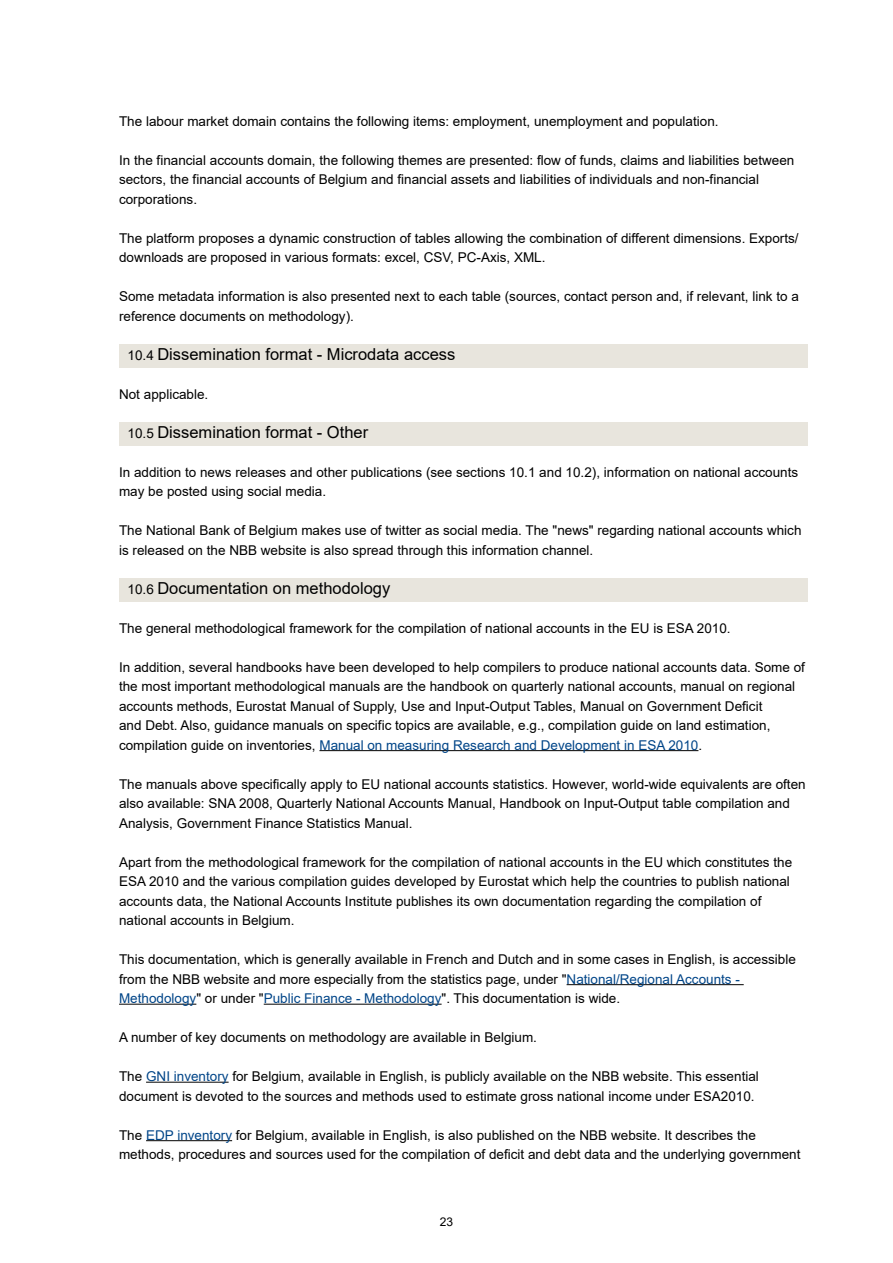
<style>
.page{position:relative;width:893px;height:1263px;background:#fff}
.page>*{position:absolute;margin:0;border:0;box-sizing:border-box;transform-origin:0 0}
.t1{font:16.5px "Arial";color:#000}
.t2{font:13.5px/19.5px "Arial";color:#000}
.t3{font:12px "Arial";color:#000}
.s1{font-size:13.5px}
.s2{color:#004588}
</style>
<div class="page">
<div style="left:119px;top:344px;width:689px;height:24px;background:#e8e5dd"></div>
<div style="left:119px;top:422px;width:689px;height:24px;background:#e8e5dd"></div>
<div style="left:119px;top:578px;width:689px;height:24px;background:#e8e5dd"></div>
<hr style="left:319px;top:750px;width:379px;height:1px;background:#000">
<hr style="left:567px;top:984px;width:177px;height:1px;background:#000">
<hr style="left:119px;top:1004px;width:77px;height:1px;background:#000">
<hr style="left:264px;top:1004px;width:178px;height:1px;background:#000">
<hr style="left:146px;top:1082px;width:83px;height:1px;background:#000">
<hr style="left:146px;top:1140px;width:86px;height:1px;background:#000">
<p class="t2" style="left:119px;top:111px;width:601px">The labour market domain contains the following items: employment, unemployment and population.</p>
<p class="t2" style="left:119px;top:150px;width:677px">In the financial accounts domain, the following themes are presented: flow of funds, claims and liabilities between sectors, the financial accounts of Belgium and financial assets and liabilities of individuals and non-financial corporations.</p>
<p class="t2" style="left:119px;top:228px;width:681px">The platform proposes a dynamic construction of tables allowing the combination of different dimensions. Exports/ downloads are proposed in various formats: excel, CSV, PC-Axis, XML.</p>
<p class="t2" style="left:119px;top:287px;width:681px">Some metadata information is also presented next to each table (sources, contact person and, if relevant, link to a reference documents on methodology).</p>
<p class="t1" style="left:128px;top:343px;width:329px"><span class="s1">10.4</span> Dissemination format - Microdata access</p>
<p class="t2" style="left:119px;top:384px;width:91px">Not applicable.</p>
<p class="t1" style="left:128px;top:421px;width:242px"><span class="s1">10.5</span> Dissemination format - Other</p>
<p class="t2" style="left:119px;top:462px;width:681px">In addition to news releases and other publications (see sections 10.1 and 10.2), information on national accounts may be posted using social media.</p>
<p class="t2" style="left:119px;top:521px;width:684px">The National Bank of Belgium makes use of twitter as social media. The "news" regarding national accounts which is released on the NBB website is also spread through this information channel.</p>
<p class="t1" style="left:128px;top:577px;width:264px"><span class="s1">10.6</span> Documentation on methodology</p>
<p class="t2" style="left:119px;top:618px;width:613px">The general methodological framework for the compilation of national accounts in the EU is ESA 2010.</p>
<p class="t2" style="left:119px;top:657px;width:687px">In addition, several handbooks have been developed to help compilers to produce national accounts data. Some of the most important methodological manuals are the handbook on quarterly national accounts, manual on regional accounts methods, Eurostat Manual of Supply, Use and Input-Output Tables, Manual on Government Deficit<br>and Debt. Also, guidance manuals on specific topics are available, e.g., compilation guide on land estimation, compilation guide on inventories, <span class="s2">Manual on measuring Research and Development in ESA 2010</span>.</p>
<p class="t2" style="left:119px;top:774px;width:688px">The manuals above specifically apply to EU national accounts statistics. However, world-wide equivalents are often also available: SNA 2008, Quarterly National Accounts Manual, Handbook on Input-Output table compilation and<br>Analysis, Government Finance Statistics Manual.</p>
<p class="t2" style="left:119px;top:852px;width:675px">Apart from the methodological framework for the compilation of national accounts in the EU which constitutes the ESA 2010 and the various compilation guides developed by Eurostat which help the countries to publish national accounts data, the National Accounts Institute publishes its own documentation regarding the compilation of national accounts in Belgium.</p>
<p class="t2" style="left:119px;top:950px;width:678px">This documentation, which is generally available in French and Dutch and in some cases in English, is accessible from the NBB website and more especially from the statistics page, under "<span class="s2">National/Regional Accounts -<br>Methodology</span>" or under "<span class="s2">Public Finance - Methodology</span>". This documentation is wide.</p>
<p class="t2" style="left:119px;top:1028px;width:419px">A number of key documents on methodology are available in Belgium.</p>
<p class="t2" style="left:119px;top:1067px;width:641px">The <span class="s2">GNI inventory</span> for Belgium, available in English, is publicly available on the NBB website. This essential document is devoted to the sources and methods used to estimate gross national income under ESA2010.</p>
<p class="t2" style="left:119px;top:1125px;width:683px">The <span class="s2">EDP inventory</span> for Belgium, available in English, is also published on the NBB website. It describes the methods, procedures and sources used for the compilation of deficit and debt data and the underlying government</p>
<p class="t3" style="left:440px;top:1213px;width:15px">23</p>
</div>
